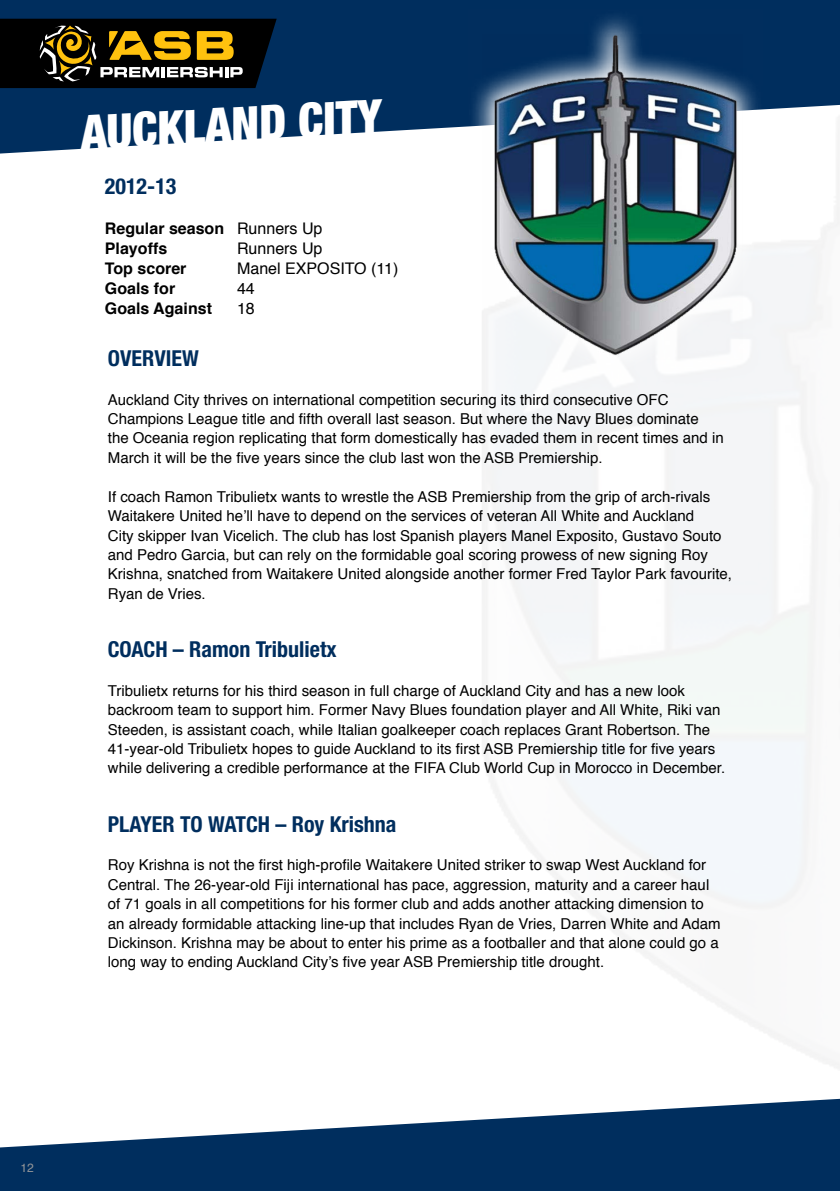
<style>
.page{position:relative;width:840px;height:1191px;background:#fff}
.page>*{position:absolute;margin:0;border:0;box-sizing:border-box;transform-origin:0 0}
.t1{font:900 condensed 48px "Helvetica Neue";color:#fff}
.t2{font:700 condensed 22px "Helvetica Neue";color:#002e5e}
.t3{font:700 16px/20px "Helvetica";color:#000}
.t4{font:16px "Helvetica";color:#000}
.t5{font:15px/19.4px "Helvetica";color:#000}
.t6{font:12px "Helvetica";color:#939598}
.s1{font-weight:400}
</style>
<div class="page">
<svg style="left:0;top:1049px;width:839px;height:142px"></svg>
<svg style="left:0;top:0;width:839px;height:154px;fill:#002e5e"></svg>
<svg style="left:0;top:19px;width:276px;height:69px;background:#372f16"></svg>
<svg style="left:467px;top:10px;width:295px;height:370px"></svg>
<img style="left:482px;top:34px;width:259px;height:325px">
<h1 class="t1" style="left:78px;top:93px;width:302px;rotate:-3deg">AUCKLAND CITY</h1>
<h2 class="t2" style="left:105px;top:173px;width:73px">2012-13</h2>
<p class="t3" style="left:105px;top:219px;width:219px">Regular season <span class="s1">Runners Up<br></span>Playoffs</p>
<p class="t4" style="left:237px;top:236px;width:87px">Runners Up</p>
<p class="t3" style="left:105px;top:259px;width:83px">Top scorer</p>
<p class="t4" style="left:237px;top:256px;width:163px">Manel EXPOSITO (11)</p>
<p class="t3" style="left:105px;top:279px;width:72px">Goals for</p>
<p class="t4" style="left:237px;top:276px;width:19px">44</p>
<p class="t3" style="left:105px;top:299px;width:108px">Goals Against</p>
<p class="t4" style="left:237px;top:296px;width:19px">18</p>
<h2 class="t2" style="left:108px;top:345px;width:92px">OVERVIEW</h2>
<p class="t5" style="left:108px;top:390px;width:617px">Auckland City thrives on international competition securing its third consecutive OFC Champions League title and fifth overall last season. But where the Navy Blues dominate<br>the Oceania region replicating that form domestically has evaded them in recent times and in March it will be the five years since the club last won the ASB Premiership.</p>
<p class="t5" style="left:108px;top:487px;width:625px">If coach Ramon Tribulietx wants to wrestle the ASB Premiership from the grip of arch-rivals Waitakere United he’ll have to depend on the services of veteran All White and Auckland<br>City skipper Ivan Vicelich. The club has lost Spanish players Manel Exposito, Gustavo Souto and Pedro Garcia, but can rely on the formidable goal scoring prowess of new signing Roy Krishna, snatched from Waitakere United alongside another former Fred Taylor Park favourite, Ryan de Vries.</p>
<h2 class="t2" style="left:108px;top:636px;width:230px">COACH – Ramon Tribulietx</h2>
<p class="t5" style="left:108px;top:681px;width:618px">Tribulietx returns for his third season in full charge of Auckland City and has a new look backroom team to support him. Former Navy Blues foundation player and All White, Riki van Steeden, is assistant coach, while Italian goalkeeper coach replaces Grant Robertson. The 41-year-old Tribulietx hopes to guide Auckland to its first ASB Premiership title for five years while delivering a credible performance at the FIFA Club World Cup in Morocco in December.</p>
<h2 class="t2" style="left:108px;top:810px;width:290px">PLAYER TO WATCH – Roy Krishna</h2>
<p class="t5" style="left:108px;top:856px;width:614px">Roy Krishna is not the first high-profile Waitakere United striker to swap West Auckland for Central. The 26-year-old Fiji international has pace, aggression, maturity and a career haul of 71 goals in all competitions for his former club and adds another attacking dimension to an already formidable attacking line-up that includes Ryan de Vries, Darren White and Adam Dickinson. Krishna may be about to enter his prime as a footballer and that alone could go a long way to ending Auckland City’s five year ASB Premiership title drought.</p>
<p class="t6" style="left:21px;top:1158px;width:15px">12</p>
</div>
